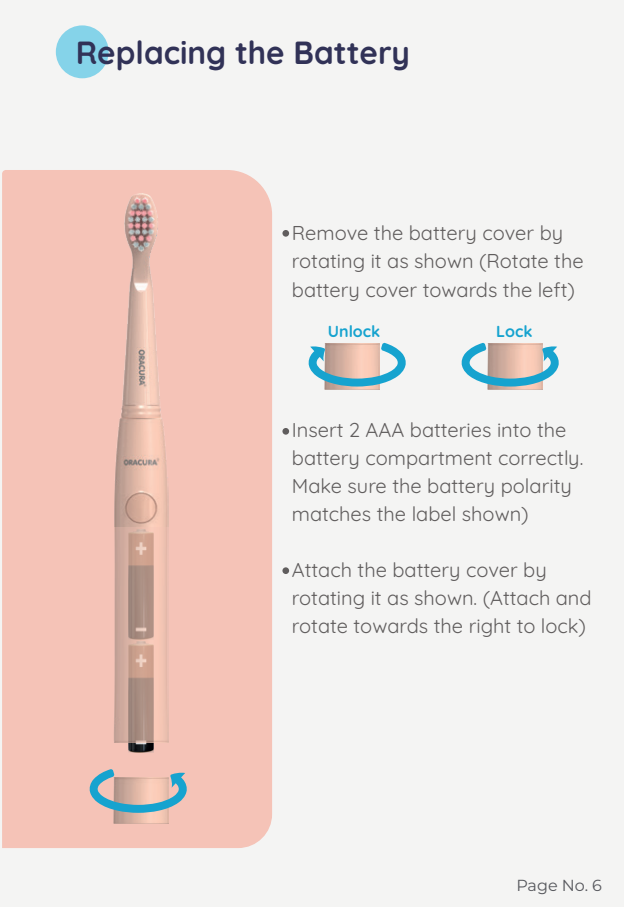
<style>
.page{position:relative;width:624px;height:907px;background:#fff}
.page>*{position:absolute;margin:0;border:0;box-sizing:border-box;transform-origin:0 0}
.t1{font:700 32px "Quicksand";color:#313257}
.t2{font:20px/28px "Quicksand";color:#605d5d}
.t3{font:700 16px "Quicksand";color:#16a3cf}
.t4{font:100 16px "Montserrat";color:#57585d}
</style>
<div class="page">
<div style="left:0;top:0;width:624px;height:906px;background:#f4f4f3"></div>
<div style="left:2px;top:170px;width:270px;height:677px;background:#f5c3b7"></div>
<div style="left:56px;top:25px;width:53px;height:53px;background:#85d3e9;border-radius:50%"></div>
<div style="left:282px;top:230px;width:7px;height:6px;background:#605d5d;border-radius:50%"></div>
<div style="left:282px;top:428px;width:7px;height:6px;background:#605d5d;border-radius:50%"></div>
<div style="left:282px;top:567px;width:7px;height:6px;background:#605d5d;border-radius:50%"></div>
<img style="left:128px;top:741px;width:26px;height:10px">
<img style="left:113px;top:526px;width:55px;height:215px">
<img style="left:113px;top:812px;width:55px;height:11px">
<img style="left:113px;top:193px;width:55px;height:333px">
<svg style="left:89px;top:768px;width:99px;height:44px;background:#aeb5b7"></svg>
<img style="left:325px;top:386px;width:55px;height:3px">
<img style="left:488px;top:386px;width:55px;height:3px">
<svg style="left:461px;top:342px;width:98px;height:44px"></svg>
<svg style="left:308px;top:342px;width:98px;height:44px"></svg>
<h1 class="t1" style="left:76px;top:28px;width:336px">Replacing the Battery</h1>
<p class="t2" style="left:292px;top:217px;width:293px">Remove the battery cover by rotating it as shown (Rotate the battery cover towards the left)</p>
<p class="t3" style="left:328px;top:319px;width:54px">Unlock</p>
<p class="t3" style="left:496px;top:319px;width:38px">Lock</p>
<p class="t2" style="left:292px;top:413px;width:293px">Insert 2 AAA batteries into the battery compartment correctly.<br>Make sure the battery polarity matches the label shown)</p>
<p class="t2" style="left:292px;top:553px;width:301px">Attach the battery cover by rotating it as shown. (Attach and rotate towards the right to lock)</p>
<p class="t4" style="left:516px;top:874px;width:87px">Page No. 6</p>
</div>
